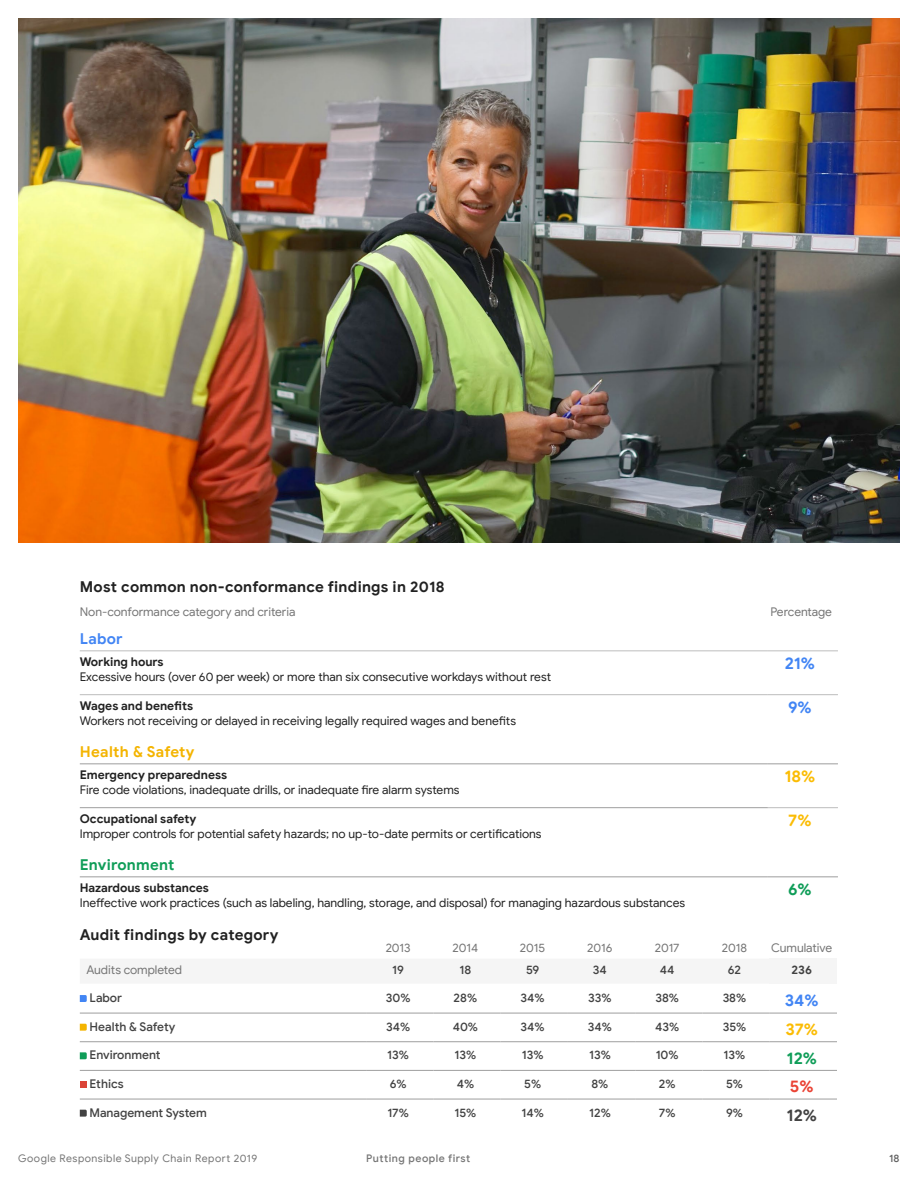
<style>
.page{position:relative;width:918px;height:1188px;background:#fff}
.page>*{position:absolute;margin:0;border:0;box-sizing:border-box;transform-origin:0 0}
.t1{font:700 16.5px "Google Sans";color:#4285f4}
.t2{font:700 16.5px "Google Sans";color:#fbbc04}
.t3{font:700 16.5px "Google Sans";color:#0f9d58}
.t4{font:700 16.5px "Google Sans";color:#424242}
.t5{font:700 16.5px "Google Sans";color:#ea4335}
.t6{font:700 15px "Google Sans";letter-spacing:.015em;color:#212121}
.t7{font:700 15px "Google Sans";letter-spacing:.02em;color:#f4b400}
.t8{font:700 15px "Google Sans";letter-spacing:.015em;color:#0f9d58}
.t9{font:700 15px "Google Sans";letter-spacing:.02em;color:#4285f4}
.t10{font:12px "Google Sans";letter-spacing:-.005em;color:#212121}
.t11{font:500 12px "Google Sans";color:#424242}
.t12{font:12px "Google Sans";letter-spacing:-.005em;color:#757575}
.t13{font:700 12px "Google Sans";color:#212121}
.t14{font:700 12px "Google Sans";color:#424242}
.t15{font:10.5px "Google Sans";letter-spacing:.045em;color:#757575}
.t16{font:500 10.5px "Google Sans";letter-spacing:.045em;color:#757575}
.t17{font:500 10.5px "Google Sans";color:#616161}
</style>
<div class="page">
<img style="left:18px;top:18px;width:882px;height:524px">
<hr style="left:80px;top:764px;width:688px;height:1px;background:#9e9e9e">
<hr style="left:768px;top:764px;width:70px;height:1px;background:#9e9e9e">
<hr style="left:80px;top:651px;width:688px;height:1px;background:#bdbdbd">
<hr style="left:768px;top:651px;width:70px;height:1px;background:#bdbdbd">
<hr style="left:80px;top:694px;width:688px;height:1px;background:#bdbdbd">
<hr style="left:768px;top:694px;width:70px;height:1px;background:#bdbdbd">
<hr style="left:80px;top:807px;width:688px;height:1px;background:#9e9e9e">
<hr style="left:768px;top:807px;width:70px;height:1px;background:#bdbdbd">
<hr style="left:80px;top:877px;width:688px;height:1px;background:#9e9e9e">
<hr style="left:768px;top:877px;width:70px;height:1px;background:#9e9e9e">
<div style="left:770px;top:959px;width:67px;height:25px;background:#f5f5f5"></div>
<hr style="left:80px;top:1013px;width:286px;height:1px;background:#9e9e9e">
<hr style="left:366px;top:1013px;width:67px;height:1px;background:#9e9e9e">
<hr style="left:433px;top:1013px;width:68px;height:1px;background:#9e9e9e">
<hr style="left:501px;top:1013px;width:67px;height:1px;background:#9e9e9e">
<hr style="left:568px;top:1013px;width:67px;height:1px;background:#9e9e9e">
<hr style="left:635px;top:1013px;width:67px;height:1px;background:#9e9e9e">
<hr style="left:702px;top:1013px;width:68px;height:1px;background:#9e9e9e">
<hr style="left:770px;top:1013px;width:67px;height:1px;background:#9e9e9e">
<hr style="left:80px;top:1041px;width:286px;height:1px;background:#9e9e9e">
<hr style="left:366px;top:1041px;width:67px;height:1px;background:#9e9e9e">
<hr style="left:433px;top:1041px;width:68px;height:1px;background:#9e9e9e">
<hr style="left:501px;top:1041px;width:67px;height:1px;background:#9e9e9e">
<hr style="left:568px;top:1041px;width:67px;height:1px;background:#9e9e9e">
<hr style="left:635px;top:1041px;width:67px;height:1px;background:#9e9e9e">
<hr style="left:702px;top:1041px;width:68px;height:1px;background:#9e9e9e">
<hr style="left:770px;top:1041px;width:67px;height:1px;background:#9e9e9e">
<hr style="left:80px;top:1070px;width:286px;height:1px;background:#9e9e9e">
<hr style="left:366px;top:1070px;width:67px;height:1px;background:#9e9e9e">
<hr style="left:433px;top:1070px;width:68px;height:1px;background:#9e9e9e">
<hr style="left:501px;top:1070px;width:67px;height:1px;background:#9e9e9e">
<hr style="left:568px;top:1070px;width:67px;height:1px;background:#9e9e9e">
<hr style="left:635px;top:1070px;width:67px;height:1px;background:#9e9e9e">
<hr style="left:702px;top:1070px;width:68px;height:1px;background:#9e9e9e">
<hr style="left:770px;top:1070px;width:67px;height:1px;background:#9e9e9e">
<hr style="left:80px;top:1099px;width:286px;height:1px;background:#9e9e9e">
<hr style="left:366px;top:1099px;width:67px;height:1px;background:#9e9e9e">
<hr style="left:433px;top:1099px;width:68px;height:1px;background:#9e9e9e">
<hr style="left:501px;top:1099px;width:67px;height:1px;background:#9e9e9e">
<hr style="left:568px;top:1099px;width:67px;height:1px;background:#9e9e9e">
<hr style="left:635px;top:1099px;width:67px;height:1px;background:#9e9e9e">
<hr style="left:702px;top:1099px;width:68px;height:1px;background:#9e9e9e">
<hr style="left:770px;top:1099px;width:67px;height:1px;background:#9e9e9e">
<svg style="left:80px;top:995px;width:7px;height:7px"></svg>
<svg style="left:80px;top:1024px;width:7px;height:7px"></svg>
<svg style="left:80px;top:1052px;width:7px;height:7px"></svg>
<div style="left:80px;top:1081px;width:7px;height:7px;background:#db4437"></div>
<svg style="left:80px;top:1110px;width:7px;height:7px"></svg>
<p class="t6" style="left:80px;top:577px;width:366px">Most common non-conformance findings in 2018</p>
<p class="t12" style="left:80px;top:604px;width:217px">Non-conformance category and criteria</p>
<p class="t12" style="left:770px;top:604px;width:63px">Percentage</p>
<p class="t9" style="left:80px;top:629px;width:44px">Labor</p>
<p class="t13" style="left:80px;top:655px;width:85px">Working hours</p>
<p class="t10" style="left:80px;top:670px;width:473px">Excessive hours (over 60 per week) or more than six consecutive workdays without rest</p>
<h1 class="t1" style="left:785px;top:654px;width:32px">21%</h1>
<p class="t13" style="left:80px;top:698px;width:115px">Wages and benefits</p>
<p class="t10" style="left:80px;top:714px;width:438px">Workers not receiving or delayed in receiving legally required wages and benefits</p>
<p class="t7" style="left:80px;top:742px;width:116px">Health &amp; Safety</p>
<p class="t13" style="left:80px;top:768px;width:149px">Emergency preparedness</p>
<p class="t10" style="left:80px;top:783px;width:381px">Fire code violations, inadequate drills, or inadequate fire alarm systems</p>
<p class="t13" style="left:80px;top:811px;width:118px">Occupational safety</p>
<p class="t10" style="left:80px;top:827px;width:463px">Improper controls for potential safety hazards; no up-to-date permits or certifications</p>
<p class="t8" style="left:80px;top:855px;width:96px">Environment</p>
<p class="t13" style="left:80px;top:881px;width:131px">Hazardous substances</p>
<p class="t10" style="left:80px;top:896px;width:607px">Ineffective work practices (such as labeling, handling, storage, and disposal) for managing hazardous substances</p>
<h1 class="t1" style="left:788px;top:697px;width:25px">9%</h1>
<h1 class="t2" style="left:784px;top:767px;width:33px">18%</h1>
<h1 class="t2" style="left:788px;top:810px;width:25px">7%</h1>
<h1 class="t3" style="left:788px;top:879px;width:25px">6%</h1>
<p class="t6" style="left:80px;top:926px;width:200px">Audit findings by category</p>
<p class="t12" style="left:386px;top:940px;width:26px">2013</p>
<p class="t12" style="left:453px;top:940px;width:27px">2014</p>
<p class="t12" style="left:520px;top:940px;width:27px">2015</p>
<p class="t12" style="left:587px;top:940px;width:27px">2016</p>
<p class="t12" style="left:655px;top:940px;width:26px">2017</p>
<p class="t12" style="left:722px;top:940px;width:27px">2018</p>
<p class="t12" style="left:771px;top:940px;width:63px">Cumulative</p>
<p class="t12" style="left:87px;top:963px;width:97px">Audits completed</p>
<p class="t11" style="left:392px;top:963px;width:13px">19</p>
<p class="t11" style="left:460px;top:963px;width:13px">18</p>
<p class="t11" style="left:526px;top:963px;width:15px">59</p>
<p class="t11" style="left:593px;top:963px;width:15px">34</p>
<p class="t11" style="left:660px;top:963px;width:16px">44</p>
<p class="t11" style="left:728px;top:963px;width:15px">62</p>
<p class="t14" style="left:792px;top:963px;width:22px">236</p>
<p class="t11" style="left:90px;top:990px;width:34px">Labor</p>
<p class="t11" style="left:386px;top:990px;width:26px">30%</p>
<p class="t11" style="left:454px;top:990px;width:25px">28%</p>
<p class="t11" style="left:521px;top:990px;width:26px">34%</p>
<p class="t11" style="left:588px;top:990px;width:25px">33%</p>
<p class="t11" style="left:655px;top:990px;width:25px">38%</p>
<p class="t11" style="left:723px;top:990px;width:25px">38%</p>
<h1 class="t1" style="left:785px;top:990px;width:35px">34%</h1>
<p class="t11" style="left:90px;top:1019px;width:87px">Health &amp; Safety</p>
<p class="t11" style="left:386px;top:1019px;width:26px">34%</p>
<p class="t11" style="left:453px;top:1019px;width:27px">40%</p>
<p class="t11" style="left:521px;top:1019px;width:26px">34%</p>
<p class="t11" style="left:588px;top:1019px;width:26px">34%</p>
<p class="t11" style="left:655px;top:1019px;width:26px">43%</p>
<p class="t11" style="left:723px;top:1019px;width:25px">35%</p>
<h1 class="t2" style="left:785px;top:1019px;width:34px">37%</h1>
<p class="t11" style="left:90px;top:1048px;width:72px">Environment</p>
<p class="t11" style="left:387px;top:1048px;width:23px">13%</p>
<p class="t11" style="left:455px;top:1048px;width:23px">13%</p>
<p class="t11" style="left:522px;top:1048px;width:23px">13%</p>
<p class="t11" style="left:589px;top:1048px;width:23px">13%</p>
<p class="t11" style="left:656px;top:1048px;width:25px">10%</p>
<p class="t11" style="left:724px;top:1048px;width:23px">13%</p>
<h1 class="t3" style="left:786px;top:1048px;width:32px">12%</h1>
<p class="t11" style="left:90px;top:1076px;width:36px">Ethics</p>
<p class="t11" style="left:390px;top:1076px;width:18px">6%</p>
<p class="t11" style="left:457px;top:1076px;width:19px">4%</p>
<p class="t11" style="left:524px;top:1076px;width:18px">5%</p>
<p class="t11" style="left:591px;top:1076px;width:18px">8%</p>
<p class="t11" style="left:659px;top:1076px;width:18px">2%</p>
<p class="t11" style="left:726px;top:1076px;width:18px">5%</p>
<h1 class="t5" style="left:790px;top:1076px;width:25px">5%</h1>
<p class="t11" style="left:90px;top:1105px;width:119px">Management System</p>
<p class="t11" style="left:387px;top:1105px;width:23px">17%</p>
<p class="t11" style="left:454px;top:1105px;width:23px">15%</p>
<p class="t11" style="left:521px;top:1105px;width:24px">14%</p>
<p class="t11" style="left:589px;top:1105px;width:23px">12%</p>
<p class="t11" style="left:659px;top:1105px;width:18px">7%</p>
<p class="t11" style="left:726px;top:1105px;width:18px">9%</p>
<h1 class="t4" style="left:786px;top:1105px;width:32px">12%</h1>
<p class="t15" style="left:18px;top:1152px;width:241px">Google Responsible Supply Chain Report 2019</p>
<p class="t16" style="left:366px;top:1152px;width:106px">Putting people first</p>
<p class="t17" style="left:889px;top:1152px;width:12px">18</p>
</div>
